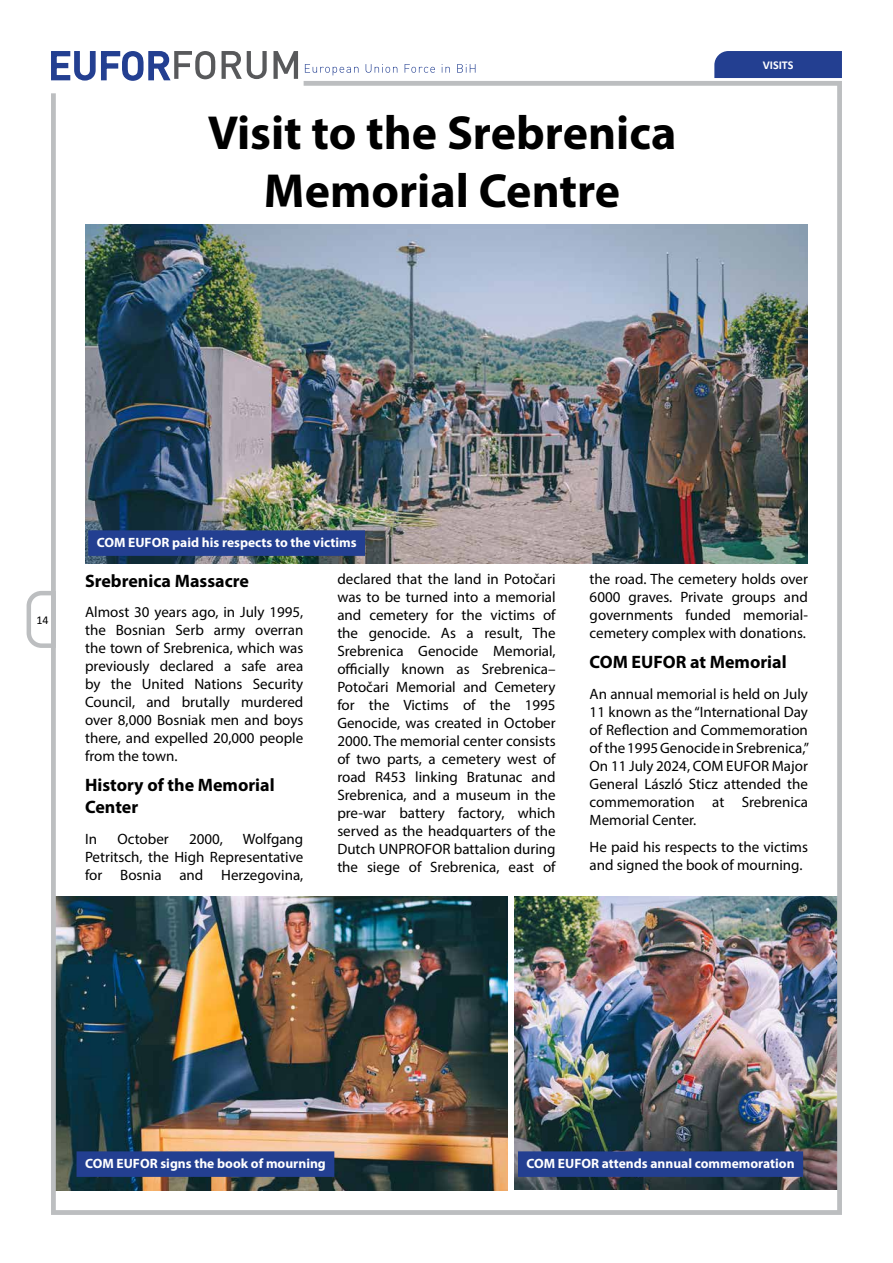
<style>
.page{position:relative;width:893px;height:1263px;background:#fff}
.page>*{position:absolute;margin:0;border:0;box-sizing:border-box;transform-origin:0 0}
.t1{font:700 48px/57.6px "Myriad Pro";color:#000;text-align:center}
.t2{font:700 18px/21.6px "Myriad Pro";color:#000}
.t3{font:15px/18px "Myriad Pro";color:#000;text-align:justify}
.t4{font:700 13.5px "Myriad Pro";color:#fff}
.t5{font:700 12px "Calibri";color:#fff}
.t6{font:12px "Calibri";color:#000}
</style>
<div class="page">
<svg style="left:222px;top:51px;width:45px;height:28px"></svg>
<svg style="left:273px;top:51px;width:25px;height:28px"></svg>
<svg style="left:51px;top:51px;width:164px;height:30px"></svg>
<svg style="left:305px;top:64px;width:53px;height:11px"></svg>
<svg style="left:366px;top:64px;width:31px;height:9px"></svg>
<svg style="left:405px;top:64px;width:30px;height:9px"></svg>
<svg style="left:442px;top:64px;width:8px;height:9px"></svg>
<svg style="left:457px;top:64px;width:18px;height:9px"></svg>
<svg style="left:26px;top:591px;width:25px;height:57px"></svg>
<div style="left:714px;top:51px;width:128px;height:27px;background:#233f91"></div>
<img style="left:51px;top:81px;width:791px;height:1134px">
<h1 class="t1" style="left:208px;top:103px;width:470px">Visit to the Srebrenica<br>Memorial Centre</h1>
<p class="t5" style="left:763px;top:57px;width:32px">VISITS</p>
<p class="t6" style="left:36px;top:612px;width:14px">14</p>
<p class="t4" style="left:97px;top:534px;width:261px">COM EUFOR paid his respects to the victims</p>
<p class="t2" style="left:85px;top:569px;width:165px">Srebrenica Massacre</p>
<p class="t3" style="left:85px;top:603px;width:220px">Almost 30 years ago, in July 1995, the Bosnian Serb army overran the town of Srebrenica, which was previously declared a safe area by the United Nations Security Council, and brutally murdered over 8,000 Bosniak men and boys there, and expelled 20,000 people from the town.</p>
<p class="t2" style="left:85px;top:774px;width:191px">History of the Memorial<br>Center</p>
<p class="t3" style="left:85px;top:829px;width:14px">In</p>
<p class="t3" style="left:117px;top:829px;width:53px">October</p>
<p class="t3" style="left:189px;top:829px;width:35px">2000,</p>
<p class="t3" style="left:85px;top:829px;width:220px;text-indent:158px">Wolfgang Petritsch, the High Representative for Bosnia and Herzegovina,</p>
<p class="t3" style="left:337px;top:570px;width:220px">declared that the land in Potočari was to be turned into a memorial and cemetery for the victims of the genocide. As a result, The Srebrenica Genocide Memorial, officially known as Srebrenica– Potočari Memorial and Cemetery for the Victims of the 1995<br>Genocide, was created in October 2000. The memorial center consists of two parts, a cemetery west of road R453 linking Bratunac and Srebrenica, and a museum in the pre-war battery factory, which served as the headquarters of the Dutch UNPROFOR battalion during the siege of Srebrenica, east of</p>
<p class="t3" style="left:590px;top:570px;width:220px">the road. The cemetery holds over 6000 graves. Private groups and governments funded memorial&shy;cemetery complex with donations.</p>
<p class="t2" style="left:590px;top:651px;width:199px">COM EUFOR at Memorial</p>
<p class="t3" style="left:590px;top:685px;width:221px">An annual memorial is held on July 11 known as the “International Day of Reflection and Commemoration of the 1995 Genocide in Srebrenica,” On 11 July 2024, COM EUFOR Major General László Sticz attended the commemoration at Srebrenica Memorial Center.</p>
<p class="t3" style="left:590px;top:837px;width:220px">He paid his respects to the victims and signed the book of mourning.</p>
<p class="t4" style="left:85px;top:1155px;width:242px">COM EUFOR signs the book of mourning</p>
<p class="t4" style="left:526px;top:1155px;width:270px">COM EUFOR attends annual commemoration</p>
</div>
